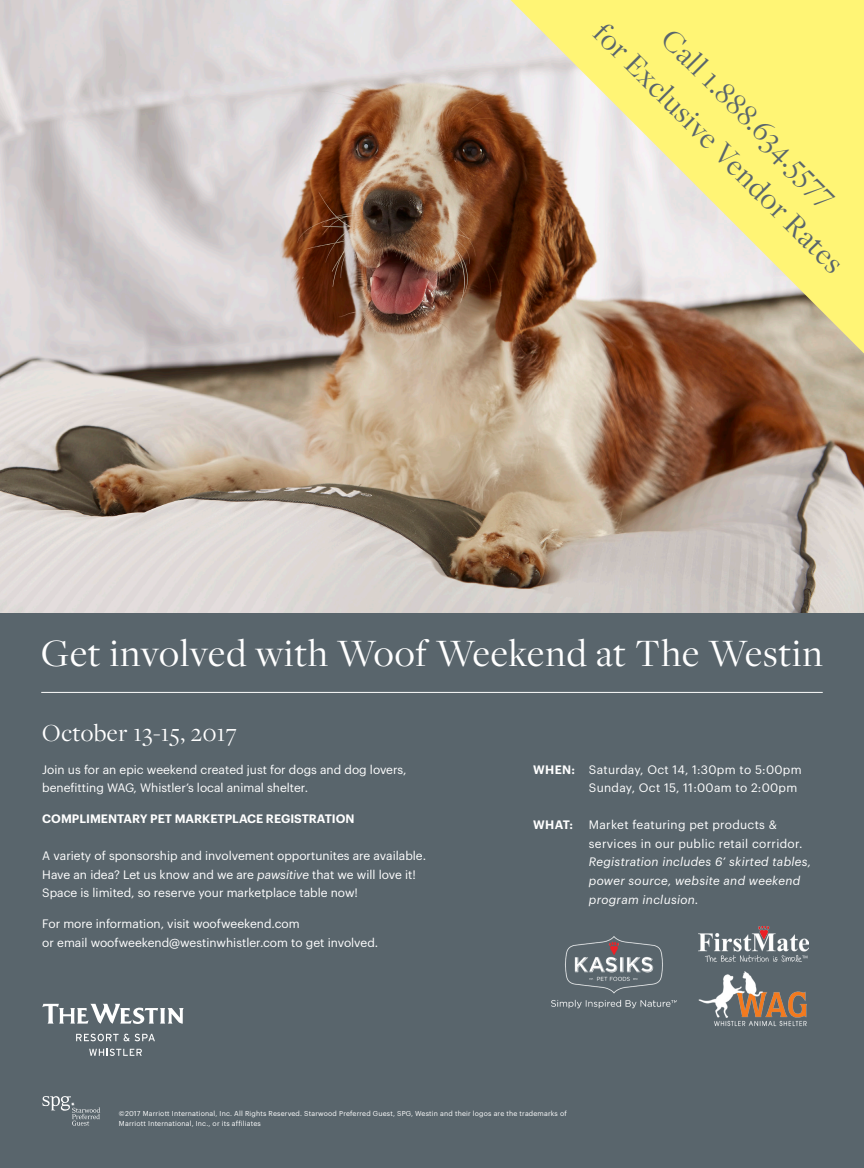
<style>
.page{position:relative;width:864px;height:1168px;background:#fff}
.page>*{position:absolute;margin:0;border:0;box-sizing:border-box;transform-origin:0 0}
.Headline_1{font:40.2px "Freight Disp Pro";letter-spacing:.025em;color:#fff}
.t1{font:31.5px "Freight Disp Pro";color:#59656c}
.t2{font:25.5px "Freight Disp Pro";letter-spacing:.025em;color:#fff}
.Bodycopy_1{font:12px/18.6px "Graphik Starwood";color:#fff}
.Subheadline_2{font:12px/18.6px "Graphik Starwood";letter-spacing:.025em;color:#fff}
.Subheadline_2-2{font:italic 12px/18.6px "Graphik Starwood";letter-spacing:.025em;color:#fff}
.Bodycopy_1-2{font:600 12px "Graphik Starwood";color:#fff}
.Subheadline_2-3{font:600 12px "Graphik Starwood";color:#fff}
.Copyright_1{font:6.9px/9.3px "Graphik Starwood";letter-spacing:.025em;color:#fff}
.s1{font-style:italic}
.s2{font-weight:600}
</style>
<div class="page">
<div style="left:0;top:448px;width:864px;height:720px;background:#59656c"></div>
<svg style="left:42px;top:1096px;width:58px;height:29px"></svg>
<img style="left:0;top:0;width:864px;height:613px">
<hr style="left:41px;top:692px;width:782px;height:1px;background:#fff">
<svg style="left:42px;top:1004px;width:142px;height:20px"></svg>
<svg style="left:89px;top:1048px;width:53px;height:8px"></svg>
<svg style="left:76px;top:1033px;width:79px;height:8px"></svg>
<img style="left:698px;top:972px;width:109px;height:54px">
<img style="left:699px;top:926px;width:110px;height:36px">
<img style="left:551px;top:936px;width:126px;height:73px">
<svg style="left:511px;top:0;width:353px;height:353px;background:#dfd089"></svg>
<p class="t1" style="left:614px;top:13px;width:340px;rotate:45deg">for Exclusive Vendor Rates</p>
<p class="t1" style="left:681px;top:20px;width:236px;rotate:45deg">Call 1.888.634.5577</p>
<p class="Headline_1" style="left:41px;top:627px;width:783px">Get involved with Woof Weekend at The Westin</p>
<p class="t2" style="left:42px;top:716px;width:196px">October 13-15, 2017</p>
<p class="Bodycopy_1" style="left:42px;top:759px;width:366px">Join us for an epic weekend created just for dogs and dog lovers, benefitting WAG, Whistler’s local animal shelter.</p>
<p class="Bodycopy_1-2" style="left:42px;top:809px;width:314px">COMPLIMENTARY PET MARKETPLACE REGISTRATION</p>
<p class="Bodycopy_1" style="left:42px;top:845px;width:385px">A variety of sponsorship and involvement opportunites are available.<br>Have an idea? Let us know and we are <span class="s1">pawsitive</span> that we will love it!<br>Space is limited, so reserve your marketplace table now!</p>
<p class="Bodycopy_1" style="left:42px;top:913px;width:337px">For more information, visit woofweekend.com<br>or email woofweekend@westinwhistler.com to get involved.</p>
<p class="Subheadline_2" style="left:589px;top:759px;width:214px;text-indent:-56px"><span class="s2">WHEN:</span> Saturday, Oct 14, 1:30pm to 5:00pm<br>Sunday, Oct 15, 11:00am to 2:00pm</p>
<p class="Subheadline_2-3" style="left:533px;top:816px;width:41px">WHAT:</p>
<p class="Subheadline_2" style="left:589px;top:814px;width:215px">Market featuring pet products &amp; services in our public retail corridor.</p>
<p class="Subheadline_2-2" style="left:589px;top:852px;width:224px">Registration includes 6’ skirted tables, power source, website and weekend program inclusion.</p>
<p class="Copyright_1" style="left:119px;top:1108px;width:449px">©2017 Marriott International, Inc. All Rights Reserved. Starwood Preferred Guest, SPG, Westin and their logos are the trademarks of<br>Marriott International, Inc., or its affiliates</p>
</div>
